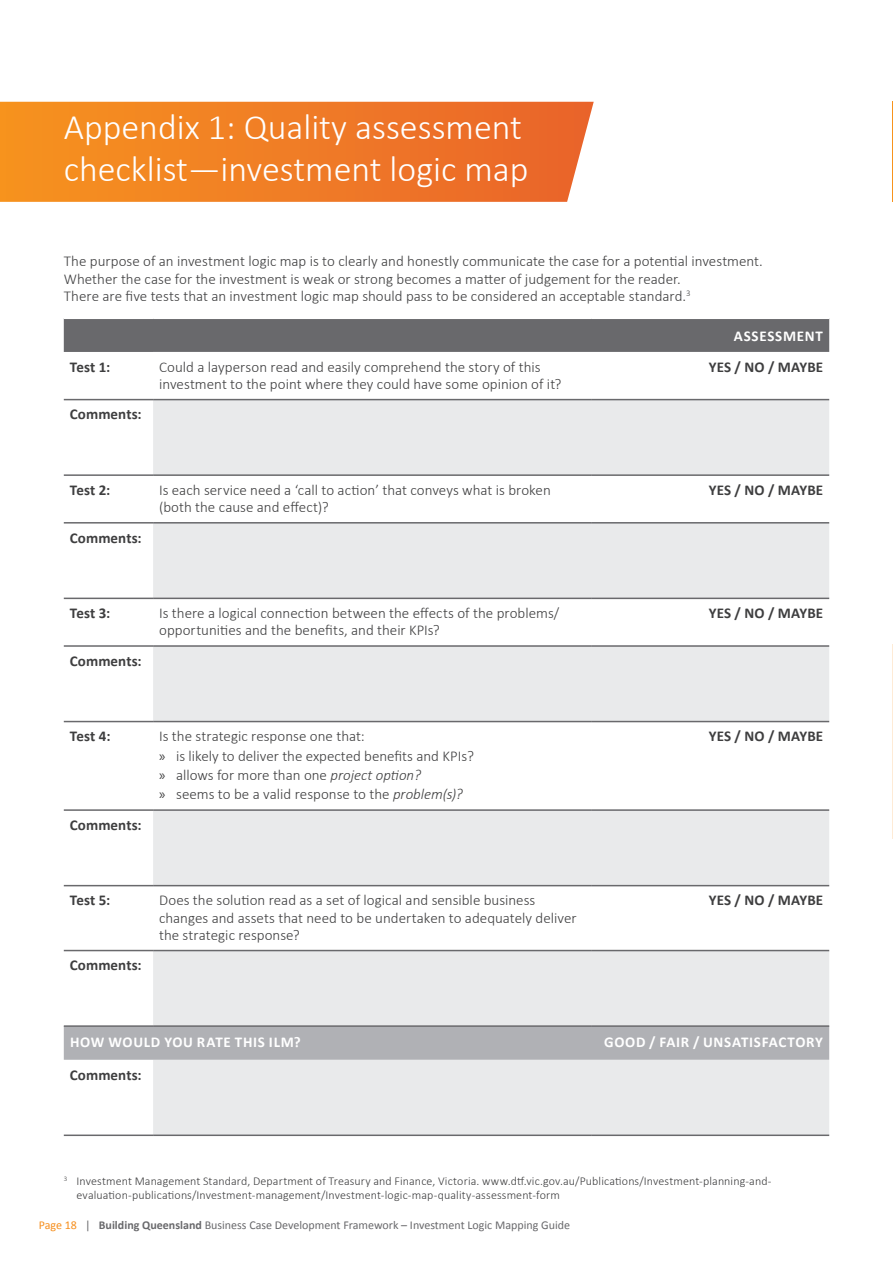
<style>
.page{position:relative;width:893px;height:1263px;background:#fff}
.page>*{position:absolute;margin:0;border:0;box-sizing:border-box;transform-origin:0 0}
.Heading_1{font:300 36px/42px "Calibri";color:#fff}
.BODY{font:300 15px/17.2px "Calibri";color:#3e3e3f}
.BODY-2{font:700 15px "Calibri";letter-spacing:.005em;color:#3e3e3f}
.Table_header{font:700 15px "Calibri";letter-spacing:.045em;color:#fff}
.Footnotes{font:300 12px/14.2px "Calibri";letter-spacing:.01em;color:#3e3e3f}
.t1{font:12px "Calibri";color:#69696c}
.s1{font-family:"Myriad Pro";font-weight:400}
.s2{font-style:italic}
.s3{color:#f68f1e}
.s4{font-weight:700}
</style>
<div class="page">
<svg style="left:0;top:102px;width:594px;height:100px;background:#f07f29"></svg>
<div style="left:64px;top:319px;width:765px;height:33px;background:#69696c"></div>
<div style="left:153px;top:400px;width:676px;height:74px;background:#e9eaeb"></div>
<div style="left:153px;top:523px;width:676px;height:75px;background:#e9eaeb"></div>
<svg style="left:153px;top:647px;width:676px;height:487px;fill:#e9eaeb"></svg>
<div style="left:64px;top:1027px;width:765px;height:33px;background:#b0b1b5"></div>
<hr style="left:64px;top:399px;width:89px;height:1px;background:#69696c">
<hr style="left:153px;top:399px;width:438px;height:1px;background:#69696c">
<hr style="left:591px;top:399px;width:238px;height:1px;background:#69696c">
<hr style="left:64px;top:474px;width:89px;height:2px;background:#69696c">
<hr style="left:153px;top:474px;width:438px;height:2px;background:#69696c">
<hr style="left:591px;top:474px;width:238px;height:2px;background:#69696c">
<hr style="left:64px;top:522px;width:89px;height:1px;background:#69696c">
<hr style="left:153px;top:522px;width:438px;height:1px;background:#69696c">
<hr style="left:591px;top:522px;width:238px;height:1px;background:#69696c">
<hr style="left:64px;top:598px;width:89px;height:1px;background:#69696c">
<hr style="left:153px;top:598px;width:438px;height:1px;background:#69696c">
<hr style="left:591px;top:598px;width:238px;height:1px;background:#69696c">
<hr style="left:64px;top:645px;width:89px;height:2px;background:#69696c">
<hr style="left:153px;top:645px;width:438px;height:2px;background:#69696c">
<hr style="left:591px;top:645px;width:238px;height:2px;background:#69696c">
<hr style="left:64px;top:721px;width:89px;height:1px;background:#69696c">
<hr style="left:153px;top:721px;width:438px;height:1px;background:#69696c">
<hr style="left:591px;top:721px;width:238px;height:1px;background:#69696c">
<hr style="left:64px;top:885px;width:89px;height:1px;background:#69696c">
<hr style="left:153px;top:885px;width:438px;height:1px;background:#69696c">
<hr style="left:591px;top:885px;width:238px;height:1px;background:#69696c">
<hr style="left:64px;top:950px;width:89px;height:1px;background:#69696c">
<hr style="left:153px;top:950px;width:438px;height:1px;background:#69696c">
<hr style="left:591px;top:950px;width:238px;height:1px;background:#69696c">
<hr style="left:64px;top:1025px;width:89px;height:2px;background:#69696c">
<hr style="left:153px;top:1025px;width:438px;height:2px;background:#69696c">
<hr style="left:591px;top:1025px;width:238px;height:2px;background:#69696c">
<hr style="left:64px;top:809px;width:89px;height:2px;background:#69696c">
<hr style="left:153px;top:809px;width:438px;height:2px;background:#69696c">
<hr style="left:591px;top:809px;width:238px;height:2px;background:#69696c">
<hr style="left:64px;top:1134px;width:89px;height:2px;background:#69696c">
<hr style="left:153px;top:1134px;width:438px;height:2px;background:#69696c">
<hr style="left:591px;top:1134px;width:238px;height:2px;background:#69696c">
<hr style="left:892px;top:102px;width:1px;height:100px;background:#f7931d">
<hr style="left:892px;top:644px;width:1px;height:195px;background:#feebd6">
<p class="Heading_1" style="left:64px;top:106px;width:466px">Appendix 1: Quality assessment checklist—investment logic map</p>
<p class="BODY" style="left:64px;top:253px;width:701px">The purpose of an investment logic map is to clearly and honestly communicate the case for a potential investment.<br>Whether the case for the investment is weak or strong becomes a matter of judgement for the reader.<br>There are five tests that an investment logic map should pass to be considered an acceptable standard.<sup>3</sup></p>
<p class="Table_header" style="left:734px;top:326px;width:91px">ASSESSMENT</p>
<p class="BODY-2" style="left:70px;top:357px;width:42px">Test 1:</p>
<p class="BODY" style="left:159px;top:358px;width:404px">Could a layperson read and easily comprehend the story of this investment to the point where they could have some opinion of it?</p>
<p class="BODY-2" style="left:709px;top:357px;width:116px">YES / NO / MAYBE</p>
<p class="BODY-2" style="left:70px;top:405px;width:73px">Comments:</p>
<p class="BODY-2" style="left:70px;top:480px;width:42px">Test 2:</p>
<p class="BODY" style="left:159px;top:481px;width:393px">Is each service need a ‘call to action’ that conveys what is broken (both the cause and effect)?</p>
<p class="BODY-2" style="left:709px;top:480px;width:116px">YES / NO / MAYBE</p>
<p class="BODY-2" style="left:70px;top:528px;width:73px">Comments:</p>
<p class="BODY-2" style="left:70px;top:603px;width:42px">Test 3:</p>
<p class="BODY" style="left:159px;top:604px;width:402px">Is there a logical connection between the effects of the problems/ opportunities and the benefits, and their KPIs?</p>
<p class="BODY-2" style="left:709px;top:603px;width:116px">YES / NO / MAYBE</p>
<p class="BODY-2" style="left:70px;top:651px;width:73px">Comments:</p>
<p class="BODY-2" style="left:70px;top:727px;width:42px">Test 4:</p>
<p class="BODY" style="left:159px;top:727px;width:207px">Is the strategic response one that:</p>
<p class="BODY" style="left:159px;top:747px;width:316px"><span class="s1">»</span> is likely to deliver the expected benefits and KPIs?</p>
<p class="BODY" style="left:159px;top:766px;width:264px"><span class="s1">»</span> allows for more than one <span class="s2">project option?</span></p>
<p class="BODY" style="left:159px;top:786px;width:305px"><span class="s1">»</span> seems to be a valid response to the <span class="s2">problem(s)?</span></p>
<p class="BODY-2" style="left:70px;top:815px;width:73px">Comments:</p>
<p class="BODY-2" style="left:709px;top:727px;width:116px">YES / NO / MAYBE</p>
<p class="BODY-2" style="left:70px;top:891px;width:42px">Test 5:</p>
<p class="BODY" style="left:159px;top:892px;width:419px">Does the solution read as a set of logical and sensible business changes and assets that need to be undertaken to adequately deliver the strategic response?</p>
<p class="BODY-2" style="left:709px;top:891px;width:116px">YES / NO / MAYBE</p>
<p class="BODY-2" style="left:70px;top:956px;width:73px">Comments:</p>
<p class="Table_header" style="left:70px;top:1033px;width:232px">HOW WOULD YOU RATE THIS ILM?</p>
<p class="Table_header" style="left:604px;top:1033px;width:220px">GOOD / FAIR / UNSATISFACTORY</p>
<p class="BODY-2" style="left:70px;top:1065px;width:73px">Comments:</p>
<p class="Footnotes" style="left:77px;top:1174px;width:696px;text-indent:-13px"><sup>3</sup> Investment Management Standard, Department of Treasury and Finance, Victoria. www.dtf.vic.gov.au/Publications/Investment-planning-and&shy;evaluation-publications/Investment-management/Investment-logic-map-quality-assessment-form</p>
<p class="t1" style="left:39px;top:1216px;width:533px"><span class="s3">Page 18</span> | <span class="s4">Building Queensland</span> Business Case Development Framework – Investment Logic Mapping Guide</p>
</div>
